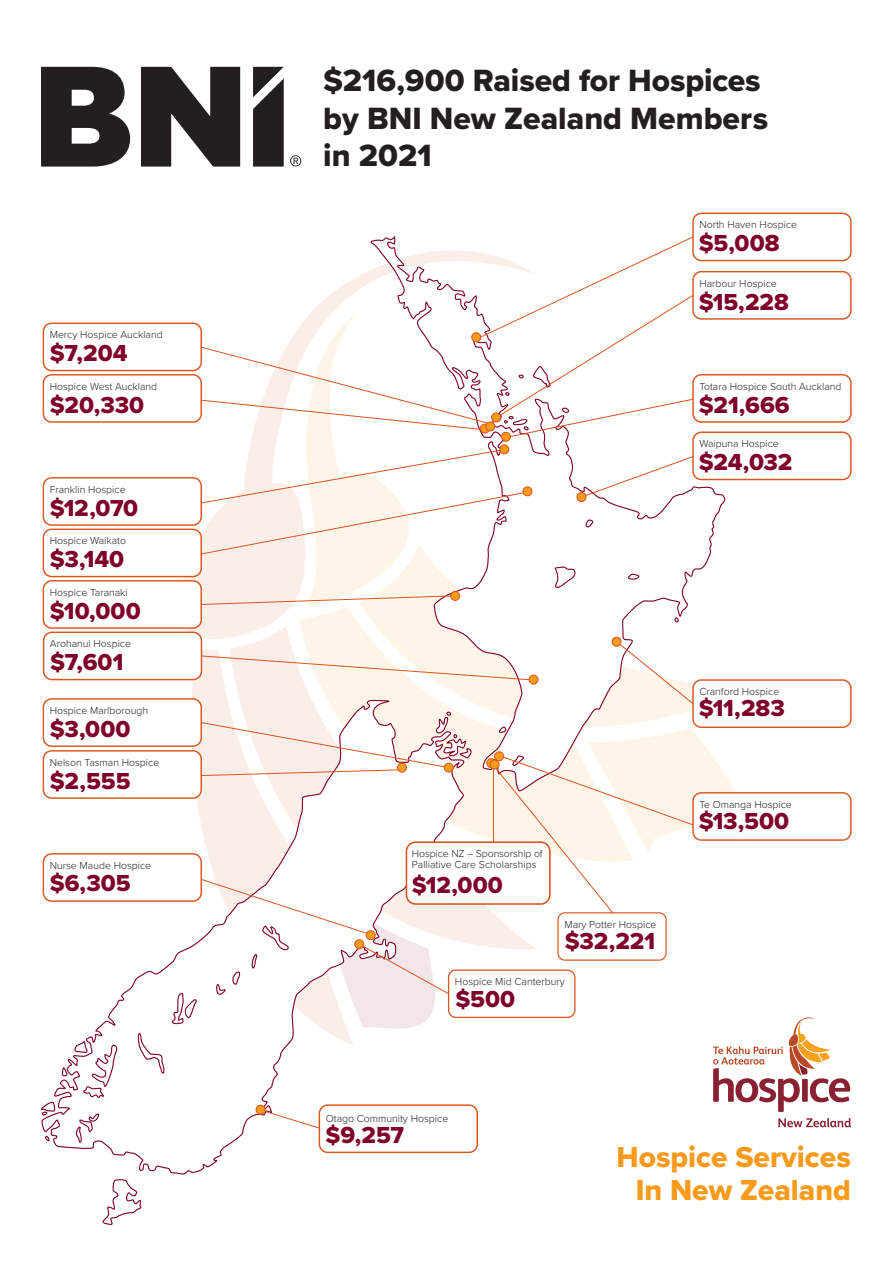
<style>
.page{position:relative;width:893px;height:1263px;background:#fff}
.page>*{position:absolute;margin:0;border:0;box-sizing:border-box;transform-origin:0 0}
.t1{font:31.95px/37.2px "Proxima Nova Extrabld";color:#231f20}
.t2{font:30px/33px "Proxima Nova Extrabld";color:#f89a1c;text-align:right}
.t3{font:24px/51.4px "Proxima Nova Extrabld";color:#7f0128}
.t4{font:300 10.5px "Proxima Nova";color:#231f20}
</style>
<div class="page">
<svg style="left:236px;top:646px;width:301px;height:304px;fill:#fbeee8"></svg>
<svg style="left:187px;top:648px;width:113px;height:52px;fill:#fbeee8"></svg>
<svg style="left:300px;top:646px;width:193px;height:195px;fill:#fef5e8"></svg>
<svg style="left:180px;top:322px;width:188px;height:324px;fill:#fef5e8"></svg>
<svg style="left:368px;top:257px;width:357px;height:534px"></svg>
<svg style="left:42px;top:700px;width:423px;height:475px"></svg>
<svg style="left:102px;top:1179px;width:40px;height:46px"></svg>
<svg style="left:674px;top:617px;width:5px;height:6px"></svg>
<svg style="left:40px;top:1040px;width:78px;height:103px"></svg>
<svg style="left:137px;top:1033px;width:28px;height:41px"></svg>
<svg style="left:615px;top:640px;width:79px;height:65px"></svg>
<svg style="left:493px;top:726px;width:242px;height:188px"></svg>
<svg style="left:200px;top:655px;width:334px;height:26px"></svg>
<svg style="left:260px;top:1109px;width:59px;height:20px"></svg>
<div style="left:693px;top:375px;width:158px;height:47px;background:#fff;border-radius:8px"></div>
<div style="left:692px;top:374px;width:160px;height:49px;border:1px solid #da561e;border-radius:8px"></div>
<div style="left:693px;top:680px;width:158px;height:47px;background:#fff;border-radius:8px"></div>
<div style="left:692px;top:679px;width:160px;height:49px;border:1px solid #da561e;border-radius:8px"></div>
<div style="left:557px;top:912px;width:110px;height:49px;border:1px solid #da561e;border-radius:7px"></div>
<div style="left:43px;top:751px;width:158px;height:47px;background:#fff;border-radius:8px"></div>
<div style="left:43px;top:750px;width:159px;height:49px;border:1px solid #da561e;border-radius:8px"></div>
<div style="left:43px;top:854px;width:158px;height:47px;background:#fff;border-radius:8px"></div>
<div style="left:43px;top:853px;width:159px;height:49px;border:1px solid #da561e;border-radius:8px"></div>
<div style="left:319px;top:1105px;width:158px;height:47px;background:#fff;border-radius:8px"></div>
<div style="left:319px;top:1104px;width:159px;height:49px;border:1px solid #da561e;border-radius:8px"></div>
<div style="left:43px;top:323px;width:158px;height:47px;background:#fff;border-radius:8px"></div>
<div style="left:43px;top:323px;width:159px;height:48px;border:1px solid #da561e;border-radius:8px"></div>
<div style="left:43px;top:375px;width:158px;height:47px;background:#fff;border-radius:8px"></div>
<div style="left:43px;top:374px;width:159px;height:49px;border:1px solid #da561e;border-radius:8px"></div>
<div style="left:43px;top:478px;width:158px;height:47px;background:#fff;border-radius:8px"></div>
<div style="left:43px;top:477px;width:159px;height:49px;border:1px solid #da561e;border-radius:8px"></div>
<div style="left:43px;top:529px;width:158px;height:47px;background:#fff;border-radius:8px"></div>
<div style="left:43px;top:529px;width:159px;height:48px;border:1px solid #da561e;border-radius:8px"></div>
<div style="left:43px;top:581px;width:158px;height:47px;background:#fff;border-radius:8px"></div>
<div style="left:43px;top:580px;width:159px;height:49px;border:1px solid #da561e;border-radius:8px"></div>
<div style="left:693px;top:272px;width:158px;height:47px;background:#fff;border-radius:8px"></div>
<div style="left:692px;top:271px;width:160px;height:49px;border:1px solid #da561e;border-radius:8px"></div>
<div style="left:693px;top:213px;width:158px;height:48px;background:#fff;border-radius:8px"></div>
<div style="left:692px;top:213px;width:160px;height:48px;border:1px solid #da561e;border-radius:8px"></div>
<div style="left:693px;top:432px;width:158px;height:47px;background:#fff;border-radius:8px"></div>
<div style="left:692px;top:431px;width:160px;height:49px;border:1px solid #da561e;border-radius:8px"></div>
<div style="left:43px;top:699px;width:158px;height:47px;background:#fff;border-radius:8px"></div>
<div style="left:43px;top:698px;width:159px;height:49px;border:1px solid #da561e;border-radius:8px"></div>
<div style="left:44px;top:632px;width:157px;height:47px;background:#fff;border-radius:8px"></div>
<div style="left:43px;top:632px;width:159px;height:48px;border:1px solid #da561e;border-radius:8px"></div>
<div style="left:449px;top:970px;width:126px;height:47px;background:#fff;border-radius:7px"></div>
<div style="left:448px;top:969px;width:127px;height:49px;border:1px solid #da561e;border-radius:7px"></div>
<div style="left:612px;top:637px;width:9px;height:9px;background:#f89a1c;border-radius:50%"></div>
<div style="left:612px;top:637px;width:9px;height:10px;border:1px solid #da561e;border-radius:50%"></div>
<div style="left:529px;top:675px;width:9px;height:9px;background:#f89a1c;border-radius:50%"></div>
<div style="left:529px;top:675px;width:9px;height:9px;border:1px solid #da561e;border-radius:50%"></div>
<div style="left:495px;top:752px;width:9px;height:9px;background:#f89a1c;border-radius:50%"></div>
<div style="left:494px;top:751px;width:10px;height:10px;border:1px solid #da561e;border-radius:50%"></div>
<svg style="left:487px;top:759px;width:9px;height:9px"></svg>
<div style="left:486px;top:758px;width:10px;height:10px;border:1px solid #da561e;border-radius:50%"></div>
<div style="left:490px;top:760px;width:9px;height:9px;background:#f89a1c;border-radius:50%"></div>
<div style="left:490px;top:760px;width:9px;height:9px;border:1px solid #da561e;border-radius:50%"></div>
<div style="left:256px;top:1105px;width:9px;height:9px;background:#f89a1c;border-radius:50%"></div>
<div style="left:256px;top:1105px;width:9px;height:9px;border:1px solid #da561e;border-radius:50%"></div>
<svg style="left:195px;top:236px;width:499px;height:372px"></svg>
<div style="left:472px;top:333px;width:9px;height:9px;background:#f89a1c;border-radius:50%"></div>
<div style="left:471px;top:332px;width:10px;height:10px;border:1px solid #da561e;border-radius:50%"></div>
<div style="left:486px;top:422px;width:9px;height:9px;background:#f89a1c;border-radius:50%"></div>
<div style="left:485px;top:422px;width:10px;height:9px;border:1px solid #da561e;border-radius:50%"></div>
<svg style="left:41px;top:67px;width:89px;height:100px"></svg>
<svg style="left:141px;top:67px;width:99px;height:100px"></svg>
<svg style="left:253px;top:67px;width:31px;height:100px;background:#3f3c3d"></svg>
<svg style="left:290px;top:155px;width:11px;height:11px"></svg>
<div style="left:406px;top:842px;width:144px;height:62px;background:#fff;border-radius:9px"></div>
<div style="left:406px;top:841px;width:145px;height:64px;border:2px solid #da561e;border-radius:9px"></div>
<svg style="left:778px;top:1118px;width:73px;height:9px"></svg>
<svg style="left:713px;top:1017px;width:137px;height:95px"></svg>
<div style="left:693px;top:793px;width:158px;height:47px;background:#fff;border-radius:8px"></div>
<div style="left:692px;top:792px;width:160px;height:49px;border:1px solid #da561e;border-radius:8px"></div>
<svg style="left:171px;top:873px;width:279px;height:170px"></svg>
<div style="left:355px;top:940px;width:9px;height:9px;background:#f89a1c;border-radius:50%"></div>
<div style="left:354px;top:939px;width:10px;height:10px;border:1px solid #da561e;border-radius:50%"></div>
<svg style="left:199px;top:711px;width:273px;height:65px"></svg>
<div style="left:444px;top:763px;width:9px;height:9px;background:#f89a1c;border-radius:50%"></div>
<div style="left:444px;top:763px;width:10px;height:9px;border:1px solid #da561e;border-radius:50%"></div>
<p class="t4" style="left:50px;top:327px;width:115px">Mercy Hospice Auckland</p>
<h3 class="t3" style="left:50px;top:327px;width:96px">$7,204 $20,330</h3>
<p class="t4" style="left:50px;top:378px;width:109px">Hospice West Auckland</p>
<p class="t4" style="left:50px;top:481px;width:77px">Franklin Hospice</p>
<h3 class="t3" style="left:50px;top:481px;width:92px">$12,070 $3,140 $10,000</h3>
<p class="t4" style="left:50px;top:533px;width:78px">Hospice Waikato</p>
<p class="t4" style="left:50px;top:584px;width:80px">Hospice Taranaki</p>
<p class="t4" style="left:50px;top:636px;width:83px">Arohanui Hospice</p>
<h3 class="t3" style="left:50px;top:636px;width:75px">$7,601</h3>
<p class="t4" style="left:50px;top:702px;width:100px">Hospice Marlborough</p>
<h3 class="t3" style="left:50px;top:703px;width:82px">$3,000</h3>
<p class="t4" style="left:50px;top:754px;width:111px">Nelson Tasman Hospice</p>
<h3 class="t3" style="left:50px;top:755px;width:82px">$2,555</h3>
<p class="t4" style="left:50px;top:857px;width:103px">Nurse Maude Hospice</p>
<h3 class="t3" style="left:50px;top:857px;width:82px">$6,305</h3>
<h1 class="t1" style="left:323px;top:62px;width:446px">$216,900 Raised for Hospices by BNI New Zealand Members in 2021</h1>
<p class="t4" style="left:699px;top:217px;width:99px">North Haven Hospice</p>
<h3 class="t3" style="left:699px;top:217px;width:82px">$5,008</h3>
<p class="t4" style="left:699px;top:275px;width:79px">Harbour Hospice</p>
<h3 class="t3" style="left:699px;top:275px;width:92px">$15,228</h3>
<p class="t4" style="left:699px;top:378px;width:144px">Totara Hospice South Auckland</p>
<h3 class="t3" style="left:699px;top:379px;width:92px">$21,666</h3>
<p class="t4" style="left:699px;top:436px;width:81px">Waipuna Hospice</p>
<h3 class="t3" style="left:699px;top:436px;width:95px">$24,032</h3>
<p class="t4" style="left:699px;top:684px;width:81px">Cranford Hospice</p>
<h3 class="t3" style="left:699px;top:682px;width:88px">$11,283</h3>
<p class="t4" style="left:412px;top:846px;width:132px">Hospice NZ – Sponsorship of</p>
<p class="t4" style="left:412px;top:856px;width:126px">Palliative Care Scholarships</p>
<h3 class="t3" style="left:412px;top:859px;width:92px">$12,000</h3>
<p class="t4" style="left:564px;top:916px;width:94px">Mary Potter Hospice</p>
<h3 class="t3" style="left:565px;top:915px;width:92px">$32,221</h3>
<p class="t4" style="left:455px;top:974px;width:111px">Hospice Mid Canterbury</p>
<h3 class="t3" style="left:455px;top:972px;width:61px">$500</h3>
<p class="t4" style="left:699px;top:796px;width:94px">Te Omanga Hospice</p>
<h3 class="t3" style="left:699px;top:795px;width:92px">$13,500</h3>
<p class="t4" style="left:326px;top:1110px;width:124px">Otago Community Hospice</p>
<h3 class="t3" style="left:326px;top:1108px;width:80px">$9,257</h3>
<h2 class="t2" style="left:616px;top:1140px;width:236px">Hospice Services<br>In New Zealand</h2>
</div>
